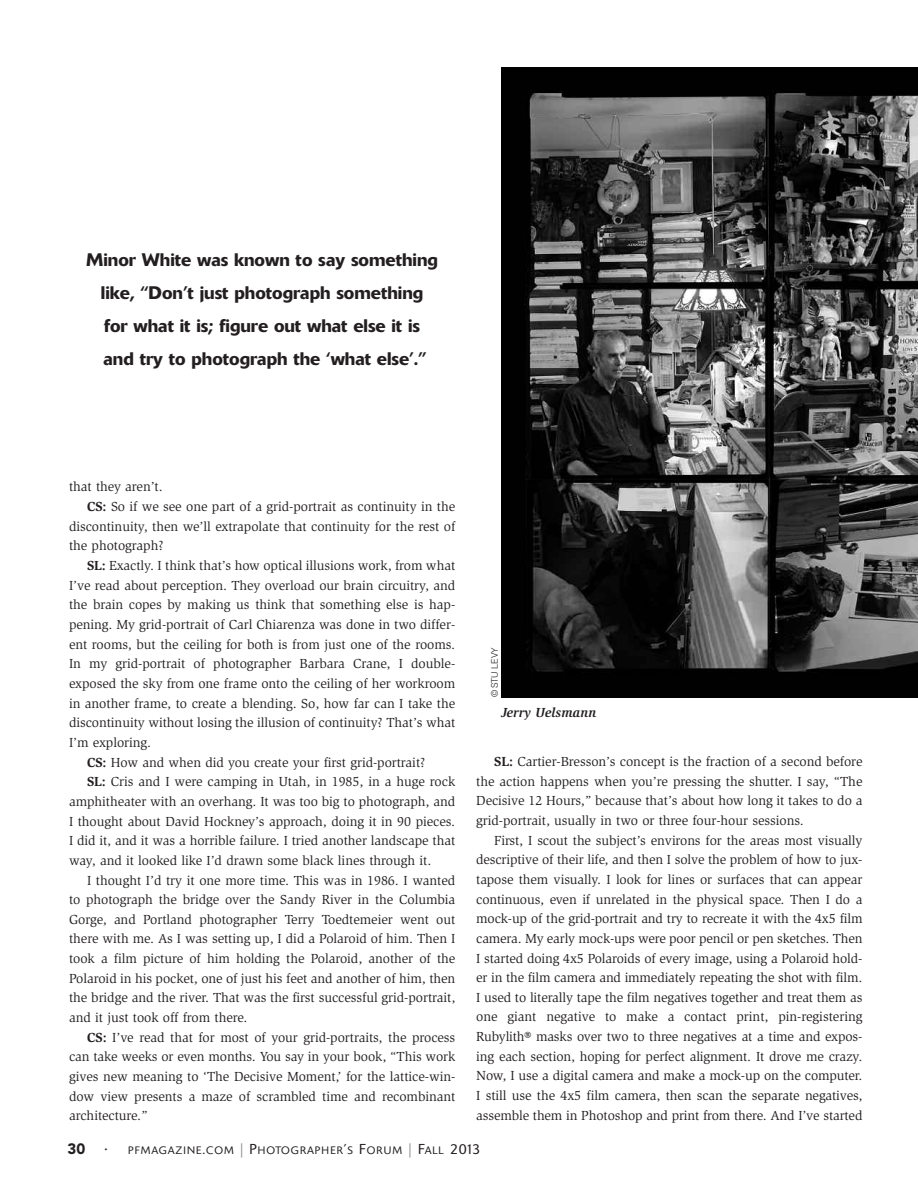
<style>
.page{position:relative;width:918px;height:1202px;background:#fff}
.page>*{position:absolute;margin:0;border:0;box-sizing:border-box;transform-origin:0 0}
.t1{font:500 18px/33px "Delta";color:#231f20;text-align:center}
.t2{font:13.5px/19.6px "Slimbach";letter-spacing:-.005em;color:#231f20;text-align:justify}
.t3{font:italic 700 13.5px "Slimbach";color:#231f20}
.t4{font:300 10.65px "Delta";letter-spacing:.095em;color:#231f20}
.t5{font:300 9px "Helvetica";color:#231f20}
.s1{font-weight:700}
.s2{font-family:"Avenir";font-weight:900;font-size:15px}
.s3{font-size:18px}
.s4{font-size:14.25px}
.s5{font-size:14.25px;color:#808285}
</style>
<div class="page">
<img style="left:502px;top:68px;width:416px;height:629px">
<h1 class="t1" style="left:86px;top:245px;width:353px">Minor White was known to say something like, “Don’t just photograph something<br>for what it is; figure out what else it is<br>and try to photograph the ‘what else’.”</h1>
<p class="t2" style="left:69px;top:478px;width:95px">that they aren’t.</p>
<p class="t2" style="left:87px;top:497px;width:370px"><span class="s1">CS:</span> So if we see one part of a grid-portrait as continuity in the</p>
<p class="t2" style="left:69px;top:517px;width:388px">discontinuity, then we’ll extrapolate that continuity for the rest of</p>
<p class="t2" style="left:69px;top:537px;width:96px">the photograph?</p>
<p class="t2" style="left:87px;top:556px;width:370px"><span class="s1">SL:</span> Exactly. I think that’s how optical illusions work, from what</p>
<p class="t2" style="left:69px;top:576px;width:388px">I’ve read about perception. They overload our brain circuitry, and</p>
<p class="t2" style="left:69px;top:596px;width:388px">the brain copes by making us think that something else is hap-</p>
<p class="t2" style="left:69px;top:615px;width:388px">pening. My grid-portrait of Carl Chiarenza was done in two differ-</p>
<p class="t2" style="left:69px;top:635px;width:388px">ent rooms, but the ceiling for both is from just one of the rooms.</p>
<p class="t2" style="left:69px;top:655px;width:388px">In my grid-portrait of photographer Barbara Crane, I double-</p>
<p class="t2" style="left:69px;top:674px;width:388px">exposed the sky from one frame onto the ceiling of her workroom</p>
<p class="t2" style="left:69px;top:694px;width:388px">in another frame, to create a blending. So, how far can I take the</p>
<p class="t2" style="left:69px;top:714px;width:388px">discontinuity without losing the illusion of continuity? That’s what</p>
<p class="t2" style="left:69px;top:733px;width:84px">I’m exploring.</p>
<p class="t2" style="left:87px;top:753px;width:340px"><span class="s1">CS:</span> How and when did you create your first grid-portrait?</p>
<p class="t2" style="left:87px;top:773px;width:370px"><span class="s1">SL:</span> Cris and I were camping in Utah, in 1985, in a huge rock</p>
<p class="t2" style="left:69px;top:792px;width:388px">amphitheater with an overhang. It was too big to photograph, and</p>
<p class="t2" style="left:69px;top:812px;width:388px">I thought about David Hockney’s approach, doing it in 90 pieces.</p>
<p class="t2" style="left:69px;top:832px;width:388px">I did it, and it was a horrible failure. I tried another landscape that</p>
<p class="t2" style="left:69px;top:851px;width:364px">way, and it looked like I’d drawn some black lines through it.</p>
<p class="t2" style="left:87px;top:871px;width:370px">I thought I’d try it one more time. This was in 1986. I wanted</p>
<p class="t2" style="left:69px;top:890px;width:388px">to photograph the bridge over the Sandy River in the Columbia</p>
<p class="t2" style="left:69px;top:910px;width:388px">Gorge, and Portland photographer Terry Toedtemeier went out</p>
<p class="t2" style="left:69px;top:930px;width:388px">there with me. As I was setting up, I did a Polaroid of him. Then I</p>
<p class="t2" style="left:69px;top:949px;width:388px">took a film picture of him holding the Polaroid, another of the</p>
<p class="t2" style="left:69px;top:969px;width:388px">Polaroid in his pocket, one of just his feet and another of him, then</p>
<p class="t2" style="left:69px;top:989px;width:388px">the bridge and the river. That was the first successful grid-portrait,</p>
<p class="t2" style="left:69px;top:1008px;width:180px">and it just took off from there.</p>
<p class="t2" style="left:87px;top:1028px;width:370px"><span class="s1">CS:</span> I’ve read that for most of your grid-portraits, the process</p>
<p class="t2" style="left:69px;top:1048px;width:388px">can take weeks or even months. You say in your book, “This work</p>
<p class="t2" style="left:69px;top:1067px;width:388px">gives new meaning to ‘The Decisive Moment,’ for the lattice-win-</p>
<p class="t2" style="left:69px;top:1087px;width:388px">dow view presents a maze of scrambled time and recombinant</p>
<p class="t2" style="left:69px;top:1107px;width:80px">architecture.”</p>
<p class="t5" style="left:489px;top:696px;width:51px;rotate:-90deg">©STU LEVY</p>
<p class="t3" style="left:501px;top:707px;width:97px">Jerry Uelsmann</p>
<p class="t2" style="left:476px;top:752px;width:388px;text-indent:18px"><span class="s1">SL:</span> Cartier-Bresson’s concept is the fraction of a second before the action happens when you’re pressing the shutter. I say, “The Decisive 12 Hours,” because that’s about how long it takes to do a grid-portrait, usually in two or three four-hour sessions.</p>
<p class="t2" style="left:476px;top:831px;width:388px;text-indent:18px">First, I scout the subject’s environs for the areas most visually descriptive of their life, and then I solve the problem of how to jux&shy;tapose them visually. I look for lines or surfaces that can appear continuous, even if unrelated in the physical space. Then I do a mock-up of the grid-portrait and try to recreate it with the 4x5 film camera. My early mock-ups were poor pencil or pen sketches. Then I started doing 4x5 Polaroids of every image, using a Polaroid hold&shy;er in the film camera and immediately repeating the shot with film.<br>I used to literally tape the film negatives together and treat them as one giant negative to make a contact print, pin-registering Rubylith® masks over two to three negatives at a time and expos&shy;ing each section, hoping for perfect alignment. It drove me crazy.<br>Now, I use a digital camera and make a mock-up on the computer.<br>I still use the 4x5 film camera, then scan the separate negatives, assemble them in Photoshop and print from there. And I’ve started</p>
<p class="t4" style="left:68px;top:1146px;width:415px"><span class="s2">30</span> <span class="s3">·</span> PFMAGAZINE<span class="s4">.</span>COM <span class="s5">|</span> <span class="s4">P</span>HOTOGRAPHER<span class="s4">’</span>S <span class="s4">F</span>ORUM <span class="s5">|</span> <span class="s4">F</span>ALL <span class="s4">2013</span></p>
</div>
